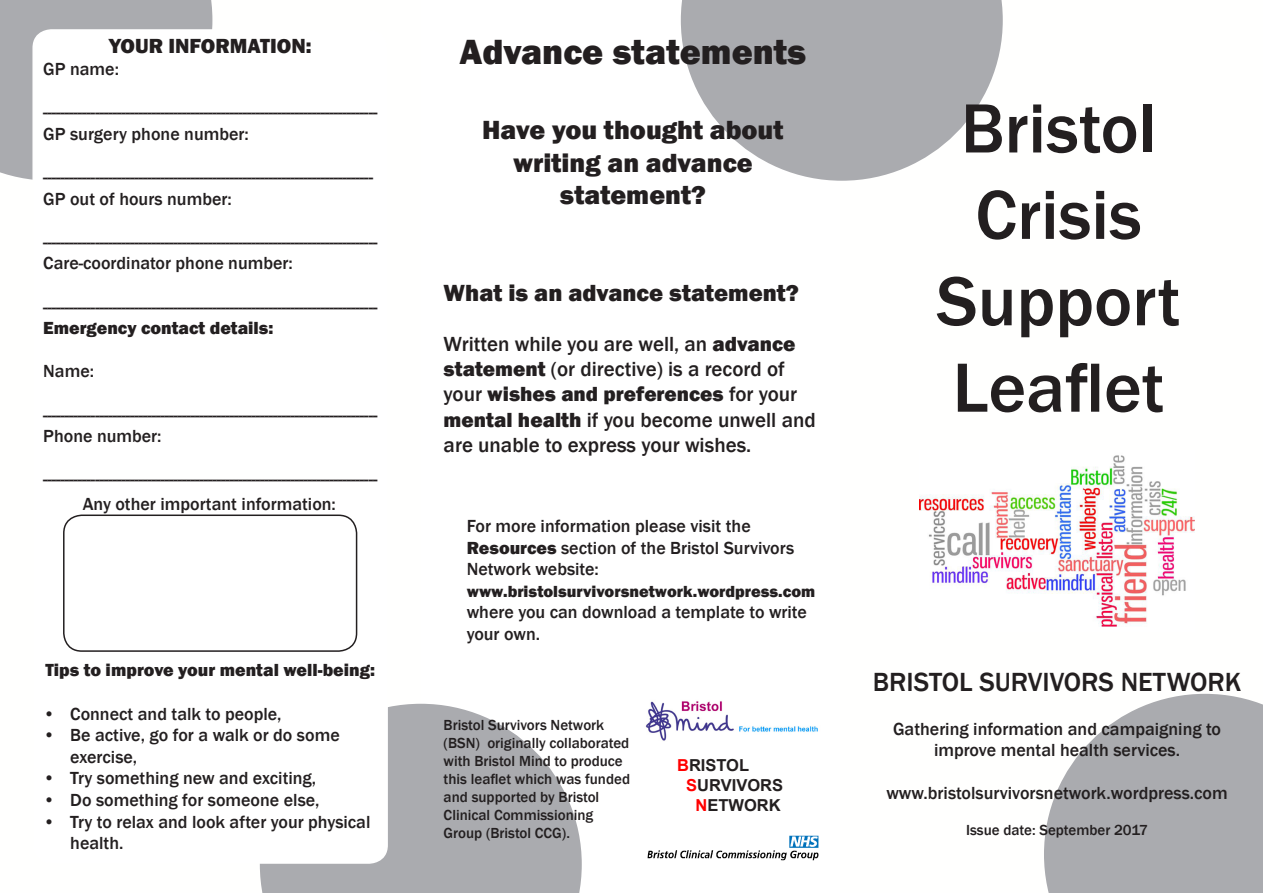
<style>
.page{position:relative;width:1263px;height:893px;background:#fff}
.page>*{position:absolute;margin:0;border:0;box-sizing:border-box;transform-origin:0 0}
.t1{font:500 72px "Franklin Gothic";color:#231f20}
.t2{font:800 36px "Franklin Gothic";color:#231f20}
.t3{font:800 27px/32.4px "Franklin Gothic";color:#231f20;text-align:center}
.t4{font:500 27px "Franklin Gothic";color:#231f20}
.t5{font:800 24px "Franklin Gothic";color:#231f20}
.t6{font:500 21px/25.2px "Franklin Gothic";color:#231f20}
.t7{font:800 21px "Franklin Gothic";color:#231f20}
.t8{font:500 18px/21.6px "Franklin Gothic";color:#231f20}
.t9{font:800 18px "Franklin Gothic";color:#231f20}
.t10{font:800 16.5px "Franklin Gothic";color:#231f20}
.t11{font:700 16.5px "Arial";color:#231f20}
.t12{font:500 15px/18px "Franklin Gothic";color:#231f20}
.s1{font-weight:800}
.s2{color:#f00}
</style>
<div class="page">
<div style="left:0;top:0;width:212px;height:180px;background:#aaabaf"></div>
<svg style="left:681px;top:0;width:322px;height:181px;fill:#aaabaf"></svg>
<svg style="left:260px;top:704px;width:322px;height:189px;background:#b5b6ba"></svg>
<svg style="left:1044px;top:694px;width:219px;height:199px;background:#b5b6b9"></svg>
<div style="left:33px;top:30px;width:354px;height:833px;background:#fff;border-radius:18px"></div>
<div style="left:32px;top:29px;width:356px;height:835px;border:2px solid #fff;border-radius:18px"></div>
<div style="left:63px;top:514px;width:294px;height:138px;border:2px solid #231f20;border-radius:18px"></div>
<img style="left:645px;top:701px;width:173px;height:40px">
<img style="left:647px;top:835px;width:172px;height:26px">
<img style="left:919px;top:455px;width:276px;height:172px">
<p class="t7" style="left:109px;top:33px;width:204px">YOUR INFORMATION:</p>
<p class="t8" style="left:43px;top:58px;width:77px">GP name:</p>
<p class="t8" style="left:43px;top:102px;width:336px">-----------------------------------------------------------------------------<br>GP surgery phone number:</p>
<p class="t8" style="left:43px;top:166px;width:331px">----------------------------------------------------------------------------</p>
<p class="t8" style="left:43px;top:188px;width:190px">GP out of hours number:</p>
<p class="t8" style="left:43px;top:231px;width:336px">-----------------------------------------------------------------------------</p>
<p class="t8" style="left:43px;top:253px;width:251px">Care-coordinator phone number:</p>
<p class="t8" style="left:43px;top:296px;width:336px">-----------------------------------------------------------------------------</p>
<p class="t9" style="left:43px;top:316px;width:232px">Emergency contact details:</p>
<p class="t8" style="left:43px;top:361px;width:52px">Name:</p>
<p class="t8" style="left:43px;top:404px;width:336px">-----------------------------------------------------------------------------</p>
<p class="t8" style="left:43px;top:426px;width:120px">Phone number:</p>
<p class="t8" style="left:43px;top:469px;width:336px">-----------------------------------------------------------------------------</p>
<p class="t8" style="left:83px;top:493px;width:255px">Any other important information:</p>
<p class="t9" style="left:45px;top:659px;width:331px">Tips to improve your mental well-being:</p>
<p class="t8" style="left:43px;top:703px;width:240px">• Connect and talk to people,</p>
<p class="t8" style="left:70px;top:724px;width:271px;text-indent:-27px">• Be active, go for a walk or do some exercise,</p>
<p class="t8" style="left:43px;top:768px;width:274px">• Try something new and exciting,</p>
<p class="t8" style="left:43px;top:789px;width:278px">• Do something for someone else,</p>
<p class="t8" style="left:70px;top:811px;width:302px;text-indent:-27px">• Try to relax and look after your physical health.</p>
<p class="t2" style="left:459px;top:28px;width:348px">Advance statements</p>
<p class="t3" style="left:482px;top:114px;width:303px">Have you thought about writing an advance statement?</p>
<p class="t5" style="left:444px;top:277px;width:357px">What is an advance statement?</p>
<p class="t6" style="left:444px;top:332px;width:374px">Written while you are well, an <span class="s1">advance statement</span> (or directive) is a record of your <span class="s1">wishes and preferences</span> for your <span class="s1">mental health</span> if you become unwell and are unable to express your wishes.</p>
<p class="t8" style="left:467px;top:515px;width:329px">For more information please visit the<br><span class="s1">Resources</span> section of the Bristol Survivors<br>Network website:</p>
<p class="t10" style="left:467px;top:581px;width:350px">www.bristolsurvivorsnetwork.wordpress.com</p>
<p class="t8" style="left:467px;top:602px;width:342px">where you can download a template to write your own.</p>
<p class="t12" style="left:444px;top:716px;width:188px">Bristol Survivors Network (BSN) originally collaborated with Bristol Mind to produce this leaflet which was funded and supported by Bristol<br>Clinical Commissioning<br>Group (Bristol CCG).</p>
<p class="t11" style="left:677px;top:754px;width:74px"><span class="s2">B</span>RISTOL</p>
<p class="t11" style="left:686px;top:774px;width:98px"><span class="s2">S</span>URVIVORS</p>
<p class="t11" style="left:695px;top:794px;width:87px"><span class="s2">N</span>ETWORK</p>
<p class="t1" style="left:961px;top:84px;width:197px">Bristol</p>
<p class="t1" style="left:975px;top:170px;width:168px">Crisis</p>
<p class="t1" style="left:936px;top:257px;width:246px">Support</p>
<p class="t1" style="left:952px;top:343px;width:213px">Leaflet</p>
<p class="t4" style="left:873px;top:666px;width:370px">BRISTOL SURVIVORS NETWORK</p>
<p class="t8" style="left:893px;top:718px;width:330px;text-align:center">Gathering information and campaigning to improve mental health services.</p>
<p class="t8" style="left:886px;top:783px;width:343px">www.bristolsurvivorsnetwork.wordpress.com</p>
<p class="t12" style="left:966px;top:822px;width:184px">Issue date: September 2017</p>
</div>
